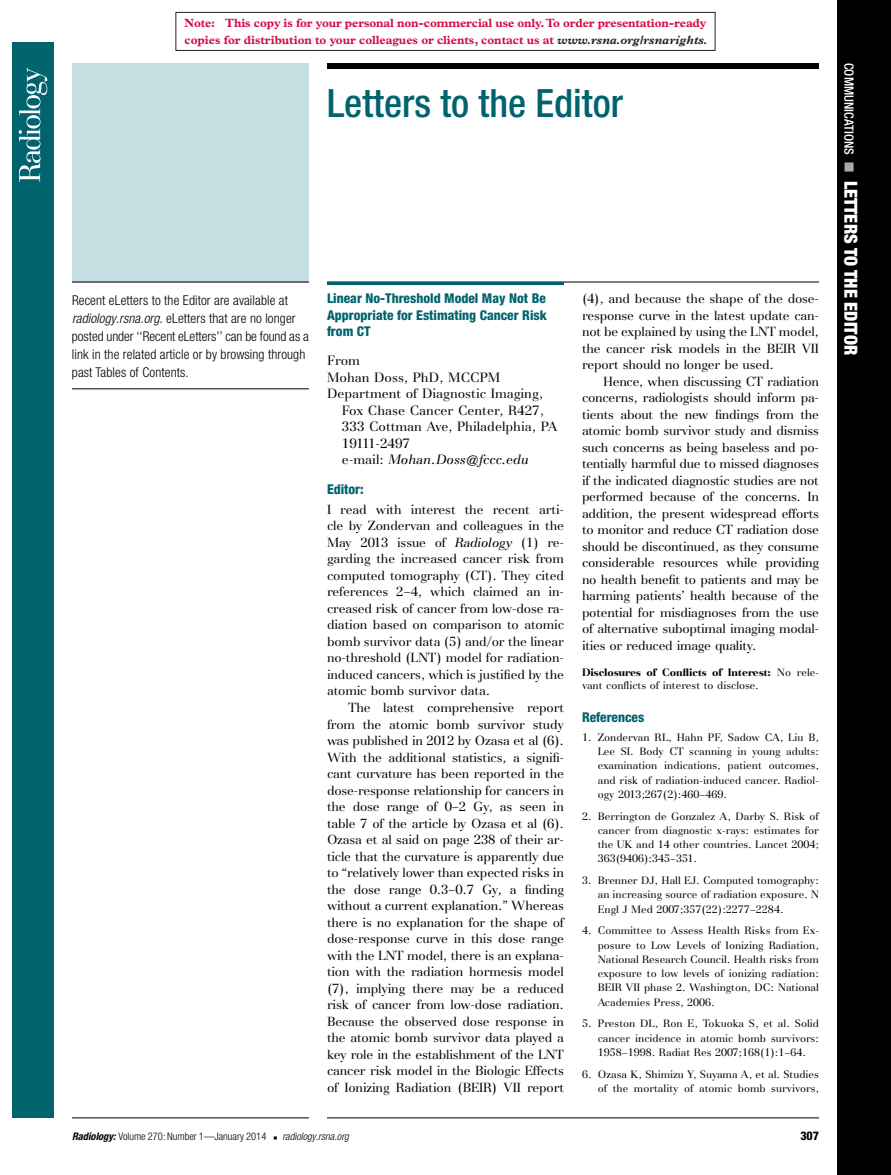
<style>
.page{position:relative;width:891px;height:1175px;background:#fff}
.page>*{position:absolute;margin:0;border:0;box-sizing:border-box;transform-origin:0 0}
.t1{font:500 condensed 39px "Helvetica Neue";color:#00636d}
.t2{font:900 condensed 18px "Helvetica Neue";color:#fff}
.t3{font:300 condensed 13.5px/18px "Helvetica Neue";letter-spacing:.01em;color:#000}
.t4{font:13.5px "AT Basilia";color:#000}
.t5{font:800 condensed 13.5px/16.5px "Helvetica Neue";color:#00636d;text-align:justify}
.t6{font:italic 13.5px "AT Basilia";color:#000}
.t7{font:13.2px/16.5px "AT Basilia";letter-spacing:-.015em;color:#000;text-align:justify}
.t8{font:700 12px/16.5px "Plantin";letter-spacing:-.01em;color:#d20d44}
.t9{font:800 condensed 12px "Helvetica Neue";color:#000}
.t10{font:10.8px/14.2px "AT Basilia";color:#000;text-align:justify}
.t11{font:300 condensed 10.5px "Helvetica Neue";color:#000}
.s1{font-style:italic;color:#231f20}
.s2{font-style:italic}
.s3{font-weight:700}
.s4{font-style:normal}
.s5{font-weight:700;font-style:italic}
.s6{font-family:"Universal Newswith Comm Pi";font-weight:400;font-stretch:normal;font-size:6px}
.s7{font-weight:500;font-size:12.75px}
.s8{font-family:"Universal Newswith Comm Pi";font-weight:400;font-stretch:normal;color:#a8a9ad}
</style>
<div class="page">
<div style="left:12px;top:42px;width:42px;height:1075px;background:#00636d"></div>
<svg style="left:19px;top:68px;width:28px;height:114px"></svg>
<hr style="left:72px;top:1117px;width:237px;height:1px;background:#000">
<hr style="left:327px;top:1117px;width:492px;height:1px;background:#000">
<div style="left:327px;top:63px;width:492px;height:6px;background:#000"></div>
<div style="left:837px;top:0;width:54px;height:1174px;background:#000"></div>
<div style="left:72px;top:63px;width:237px;height:219px;background:#c6dee1"></div>
<hr style="left:327px;top:282px;width:492px;height:1px;background:#000">
<hr style="left:72px;top:282px;width:237px;height:1px;background:#000">
<hr style="left:327px;top:282px;width:237px;height:3px;background:#00636d">
<hr style="left:72px;top:388px;width:237px;height:1px;background:#000">
<div style="left:176px;top:12px;width:540px;height:39px;border:1px solid #231f20"></div>
<p class="t8" style="left:185px;top:15px;width:524px">Note: This copy is for your personal non-commercial use only. To order presentation-ready copies for distribution to your colleagues or clients, contact us at <span class="s1">www.rsna.org/rsnarights.</span></p>
<h1 class="t1" style="left:327px;top:80px;width:298px">Letters to the Editor</h1>
<p class="t3" style="left:72px;top:291px;width:239px">Recent eLetters to the Editor are available at <span class="s2">radiology.rsna.org</span><span class="s2">.</span>eLetters that are no longer posted under ‘‘Recent eLetters’’ can be found as a link in the related article or by browsing through past Tables of Contents.</p>
<p class="t7" style="left:582px;top:290px;width:239px">(4), and because the shape of the dose&shy;response curve in the latest update can&shy;not be explained by using the LNT model, the cancer risk models in the BEIR VII report should no longer be used.</p>
<p class="t7" style="left:582px;top:373px;width:239px;text-indent:21px">Hence, when discussing CT radiation concerns, radiologists should inform pa&shy;tients about the new findings from the atomic bomb survivor study and dismiss such concerns as being baseless and po&shy;tentially harmful due to missed diagnoses if the indicated diagnostic studies are not performed because of the concerns. In addition, the present widespread efforts to monitor and reduce CT radiation dose should be discontinued, as they consume considerable resources while providing no health benefit to patients and may be harming patients’ health because of the potential for misdiagnoses from the use of alternative suboptimal imaging modal&shy;ities or reduced image quality.</p>
<p class="t10" style="left:582px;top:666px;width:239px;line-height:12.9px"><span class="s3">Disclosures of Conflicts of Interest:</span> No rele&shy;vant conflicts of interest to disclose.</p>
<p class="t5" style="left:582px;top:709px;width:64px">References</p>
<p class="t10" style="left:598px;top:730px;width:223px;text-indent:-16px">1. Zondervan RL, Hahn PF, Sadow CA, Liu B, Lee SI. Body CT scanning in young adults: examination indications, patient outcomes, and risk of radiation-induced cancer. Radiol&shy;ogy 2013;267(2):460–469.</p>
<p class="t10" style="left:598px;top:809px;width:223px;text-indent:-16px">2. Berrington de Gonzalez A, Darby S. Risk of cancer from diagnostic x-rays: estimates for the UK and 14 other countries. Lancet 2004; 363(9406):345–351.</p>
<p class="t10" style="left:598px;top:873px;width:223px;text-indent:-16px">3. Brenner DJ, Hall EJ. Computed tomography: an increasing source of radiation exposure. N Engl J Med 2007;357(22):2277–2284.</p>
<p class="t10" style="left:598px;top:923px;width:223px;text-indent:-16px">4. Committee to Assess Health Risks from Ex&shy;posure to Low Levels of Ionizing Radiation, National Research Council. Health risks from exposure to low levels of ionizing radiation:<br>BEIR VII phase 2. Washington, DC: National Academies Press, 2006.</p>
<p class="t10" style="left:598px;top:1016px;width:223px;text-indent:-16px">5. Preston DL, Ron E, Tokuoka S, et al. Solid cancer incidence in atomic bomb survivors:<br>1958–1998. Radiat Res 2007;168(1):1–64.</p>
<p class="t10" style="left:582px;top:1066px;width:238px;text-align:right">6. Ozasa K, Shimizu Y, Suyama A, et al. Studies of the mortality of atomic bomb survivors,</p>
<p class="t5" style="left:327px;top:290px;width:221px">Linear No-Threshold Model May Not Be Appropriate for Estimating Cancer Risk from CT</p>
<p class="t4" style="left:327px;top:352px;width:34px">From</p>
<p class="t4" style="left:327px;top:369px;width:175px">Mohan Doss, PhD, MCCPM</p>
<p class="t4" style="left:327px;top:385px;width:218px">Department of Diagnostic Imaging,</p>
<p class="t4" style="left:342px;top:402px;width:204px">Fox Chase Cancer Center, R427,</p>
<p class="t4" style="left:342px;top:418px;width:217px">333 Cottman Ave, Philadelphia, PA</p>
<p class="t4" style="left:342px;top:435px;width:70px">19111-2497</p>
<p class="t6" style="left:342px;top:452px;width:188px"><span class="s4">e-mail:</span> Mohan.Doss@fccc.edu</p>
<p class="t5" style="left:327px;top:481px;width:38px">Editor:</p>
<p class="t7" style="left:327px;top:501px;width:239px">I read with interest the recent arti&shy;cle by Zondervan and colleagues in the May 2013 issue of <span class="s2">Radiology</span> (1) re&shy;garding the increased cancer risk from computed tomography (CT). They cited references 2–4, which claimed an in&shy;creased risk of cancer from low-dose ra&shy;diation based on comparison to atomic bomb survivor data (5) and/or the linear no-threshold (LNT) model for radiation&shy;induced cancers, which is justified by the atomic bomb survivor data.</p>
<p class="t7" style="left:327px;top:699px;width:239px;text-indent:21px">The latest comprehensive report from the atomic bomb survivor study was published in 2012 by Ozasa et al (6).<br>With the additional statistics, a signifi&shy;cant curvature has been reported in the dose-response relationship for cancers in the dose range of 0–2 Gy, as seen in table 7 of the article by Ozasa et al (6).<br>Ozasa et al said on page 238 of their ar&shy;ticle that the curvature is apparently due to “relatively lower than expected risks in the dose range 0.3–0.7 Gy, a finding without a current explanation.” Whereas there is no explanation for the shape of dose-response curve in this dose range with the LNT model, there is an explana&shy;tion with the radiation hormesis model (7), implying there may be a reduced risk of cancer from low-dose radiation.<br>Because the observed dose response in the atomic bomb survivor data played a key role in the establishment of the LNT cancer risk model in the Biologic Effects of Ionizing Radiation (BEIR) VII report</p>
<p class="t11" style="left:72px;top:1130px;width:278px"><span class="s5">Radiology:</span> Volume 270: Number 1—January 2014 <span class="s6">n</span> <span class="s2">radiology.rsna.org</span></p>
<p class="t9" style="left:801px;top:1128px;width:20px">307</p>
<h2 class="t2" style="left:862px;top:63px;width:294px;rotate:90deg"><span class="s7">Communications</span> <span class="s8">n</span> LetterS to the Editor</h2>
</div>
